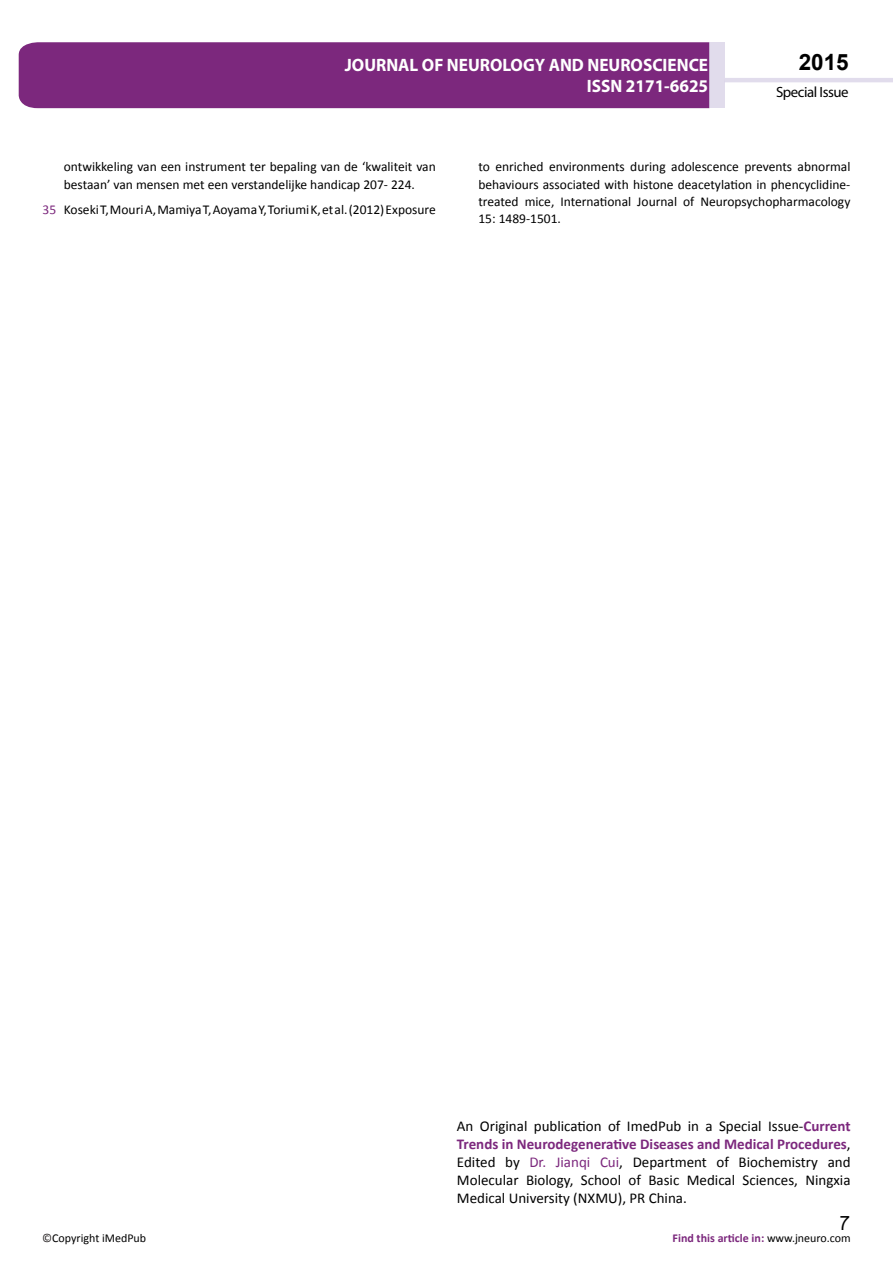
<style>
.page{position:relative;width:893px;height:1263px;background:#fff}
.page>*{position:absolute;margin:0;border:0;box-sizing:border-box;transform-origin:0 0}
.t1{font:25.5px "Tunga";color:#000}
.t2{font:700 22.5px "Arial";color:#000}
.t3{font:700 18px/21.6px "Myriad Pro";color:#fff;text-align:right;scale:.96 1}
.t4{font:15px/18px "Calibri";color:#000;text-align:justify}
.t5{font:14.85px "Myriad Pro";letter-spacing:-.03em;color:#000}
.t6{font:13.5px/17.2px "Calibri";color:#000}
.t7{font:700 12px "Calibri";color:#7c287d}
.t8{font:12px "Calibri";color:#000}
.s1{color:#7c287d}
.s2{font-weight:700;color:#7c287d}
.s3{color:#221e1f}
.s4{font-weight:400;color:#000}
</style>
<div class="page">
<hr style="left:725px;top:78px;width:168px;height:4px;background:#e1dcec">
<div style="left:19px;top:42px;width:690px;height:66px;background:#7c287d"></div>
<div style="left:709px;top:42px;width:16px;height:66px;background:#e1dcec"></div>
<h3 class="t3" style="left:517px;top:53px;width:198px">ARCHIVOS DE MED CINA<br>ISSN 1698-9465</h3>
<h2 class="t2" style="left:799px;top:47px;width:52px">2015</h2>
<h3 class="t3" style="left:345px;top:53px;width:380px">JOURNAL OF NEUROLOGY AND NEUROSCIENCE<br>ISSN 2171-6625</h3>
<p class="t5" style="left:776px;top:83px;width:74px">Special Issue</p>
<p class="t6" style="left:64px;top:158px;width:374px">ontwikkeling van een instrument ter bepaling van de ‘kwaliteit van bestaan’ van mensen met een verstandelijke handicap 207- 224.</p>
<p class="t6" style="left:43px;top:201px;width:395px"><span class="s1">35</span> Koseki T, Mouri A, Mamiya T, Aoyama Y, Toriumi K, et al. (2012) Exposure</p>
<p class="t6" style="left:478px;top:158px;width:374px;text-align:justify">to enriched environments during adolescence prevents abnormal behaviours associated with histone deacetylation in phencyclidine&shy;treated mice, International Journal of Neuropsychopharmacology 15: 1489-1501.</p>
<p class="t4" style="left:457px;top:1117px;width:395px">An Original publication of ImedPub in a Special Issue-<span class="s2">Current Trends in Neurodegenerative Diseases and Medical Procedures</span>, Edited by <span class="s1">Dr. Jianqi Cui</span>, Department of Biochemistry and Molecular Biology, School of Basic Medical Sciences, Ningxia Medical University (NXMU), PR China.</p>
<h1 class="t1" style="left:839px;top:1206px;width:11px">7</h1>
<p class="t8" style="left:42px;top:1231px;width:106px"><span class="s3">©</span>Copyright iMedPub</p>
<p class="t7" style="left:673px;top:1231px;width:180px">Find this article in: <span class="s4">www.jneuro.com</span></p>
</div>
